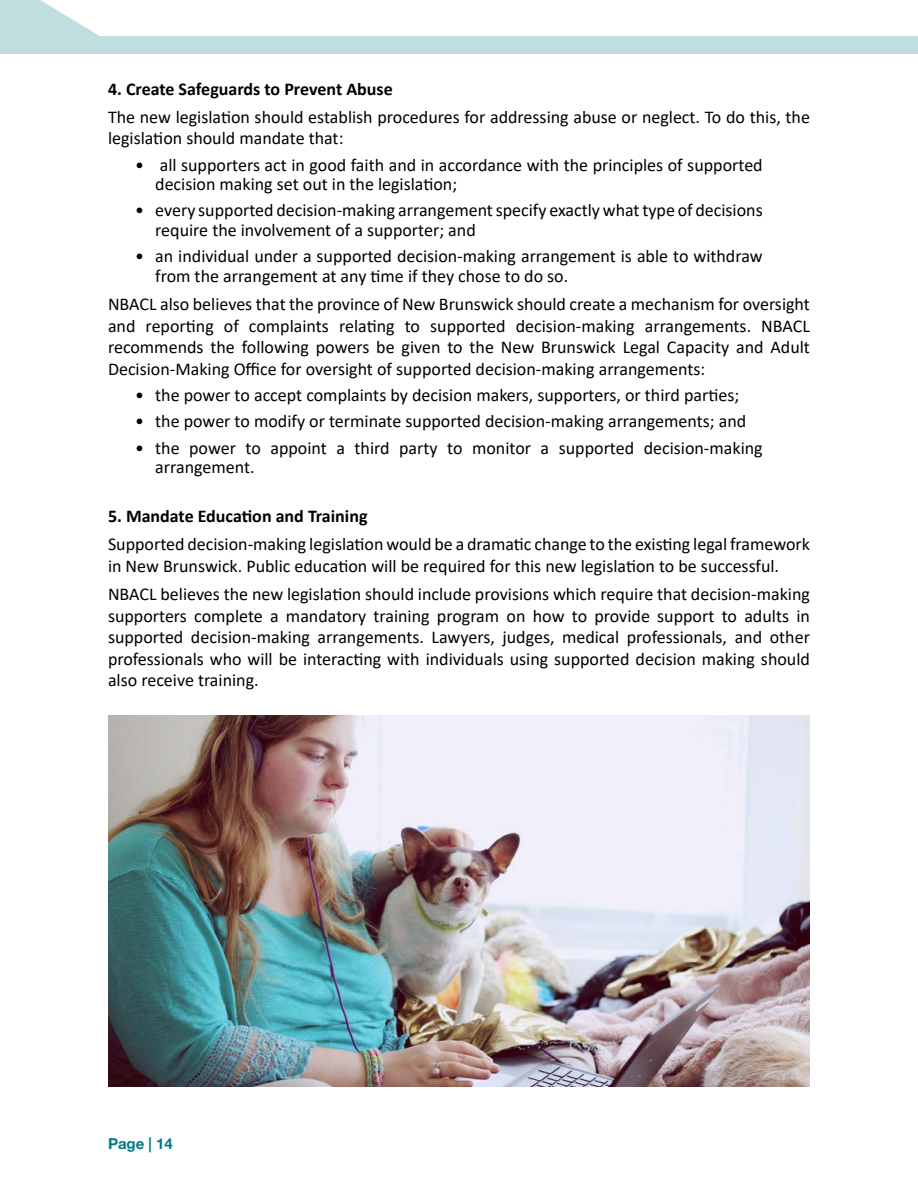
<style>
.page{position:relative;width:918px;height:1188px;background:#fff}
.page>*{position:absolute;margin:0;border:0;box-sizing:border-box;transform-origin:0 0}
.t1{font:18px/21.6px "Calibri";color:#000}
.t2{font:700 18px "Calibri";color:#000}
.t3{font:700 15px "Helvetica Neue";color:#007b85}
</style>
<div class="page">
<img style="left:108px;top:716px;width:702px;height:371px">
<div style="left:0;top:36px;width:918px;height:18px;background:#c0dee0"></div>
<svg style="left:0;top:0;width:99px;height:36px"></svg>
<p class="t2" style="left:108px;top:76px;width:286px">4. Create Safeguards to Prevent Abuse</p>
<p class="t1" style="left:108px;top:106px;width:704px">The new legislation should establish procedures for addressing abuse or neglect. To do this, the legislation should mandate that:</p>
<p class="t1" style="left:155px;top:155px;width:609px;line-height:19.5px;text-indent:-20px">• all supporters act in good faith and in accordance with the principles of supported decision making set out in the legislation;</p>
<p class="t1" style="left:155px;top:200px;width:609px;line-height:19.5px;text-indent:-20px">• every supported decision-making arrangement specify exactly what type of decisions require the involvement of a supporter; and</p>
<p class="t1" style="left:155px;top:246px;width:609px;line-height:19.5px;text-indent:-20px">• an individual under a supported decision-making arrangement is able to withdraw from the arrangement at any time if they chose to do so.</p>
<p class="t1" style="left:108px;top:293px;width:703px;text-align:justify">NBACL also believes that the province of New Brunswick should create a mechanism for oversight and reporting of complaints relating to supported decision-making arrangements. NBACL recommends the following powers be given to the New Brunswick Legal Capacity and Adult Decision-Making Office for oversight of supported decision-making arrangements:</p>
<p class="t1" style="left:135px;top:384px;width:606px">• the power to accept complaints by decision makers, supporters, or third parties;</p>
<p class="t1" style="left:135px;top:410px;width:613px">• the power to modify or terminate supported decision-making arrangements; and</p>
<p class="t1" style="left:155px;top:437px;width:609px;line-height:19.5px;text-indent:-20px">• the power to appoint a third party to monitor a supported decision-making arrangement.</p>
<p class="t2" style="left:108px;top:503px;width:261px">5. Mandate Education and Training</p>
<p class="t1" style="left:108px;top:533px;width:704px">Supported decision-making legislation would be a dramatic change to the existing legal framework in New Brunswick. Public education will be required for this new legislation to be successful.</p>
<p class="t1" style="left:108px;top:583px;width:704px;text-align:justify">NBACL believes the new legislation should include provisions which require that decision-making supporters complete a mandatory training program on how to provide support to adults in supported decision-making arrangements. Lawyers, judges, medical professionals, and other professionals who will be interacting with individuals using supported decision making should also receive training.</p>
<p class="t3" style="left:108px;top:1132px;width:66px">Page | 14</p>
</div>
